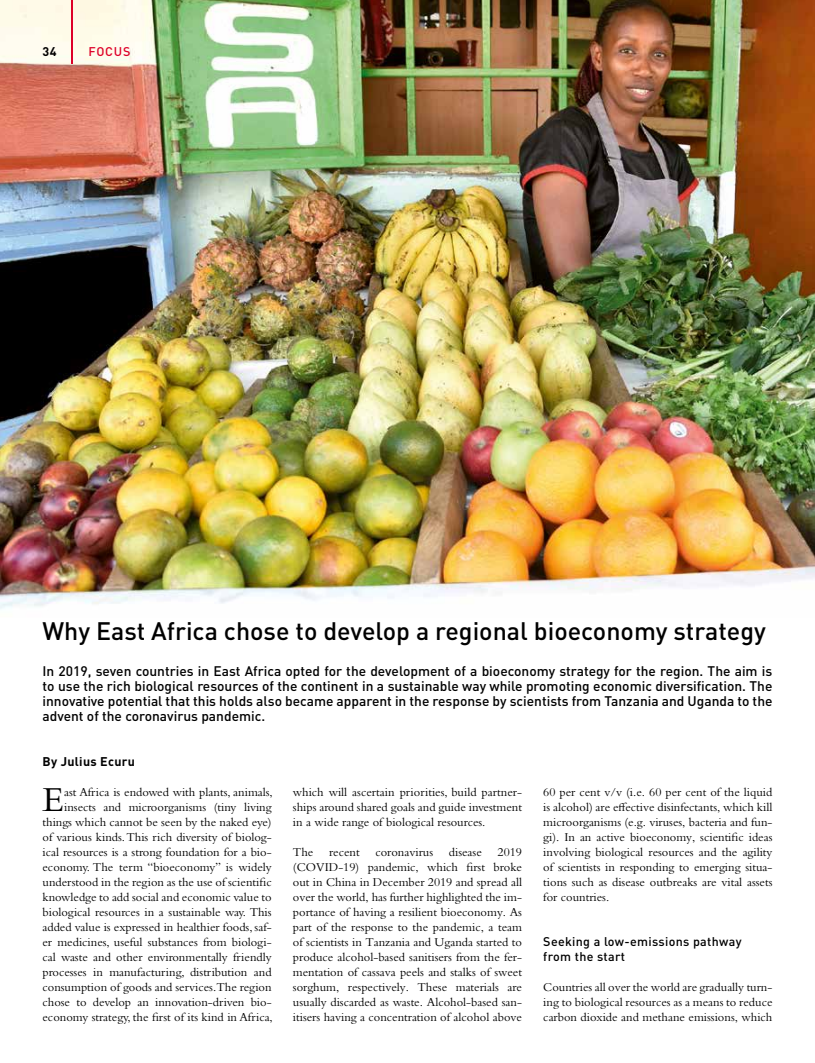
<style>
.page{position:relative;width:815px;height:1063px;background:#fff}
.page>*{position:absolute;margin:0;border:0;box-sizing:border-box;transform-origin:0 0}
.t1{font:36.62px "Bembo Std";color:#000}
.t2{font:500 25px "DIN Pro";color:#000}
.t3{font:500 13.75px/15px "DIN Pro";color:#000;text-align:justify}
.t4{font:12.5px/15px "Bembo Std";color:#000;text-align:justify}
.t5{font:500 12.5px/15px "DIN Pro";letter-spacing:.025em;color:#000}
.t6{font:700 12.5px "DIN Pro";letter-spacing:.025em;color:#000}
.t7{font:500 12.5px "DIN Pro";letter-spacing:.06em;color:#de012c}
</style>
<div class="page">
<img style="left:0;top:0;width:815px;height:609px">
<p class="t6" style="left:43px;top:43px;width:16px">34</p>
<p class="t7" style="left:89px;top:43px;width:43px">FOCUS</p>
<h2 class="t2" style="left:43px;top:614px;width:725px">Why East Africa chose to develop a regional bioeconomy strategy</h2>
<p class="t3" style="left:43px;top:663px;width:731px">In 2019, seven countries in East Africa opted for the development of a bioeconomy strategy for the region. The aim is to use the rich biological resources of the continent in a sustainable way while promoting economic diversification. The innovative potential that this holds also became apparent in the response by scientists from Tanzania and Uganda to the advent of the coronavirus pandemic.</p>
<p class="t6" style="left:43px;top:753px;width:94px">By Julius Ecuru</p>
<h1 class="t1" style="left:42px;top:778px;width:23px">E</h1>
<p class="t4" style="left:43px;top:785px;width:232px;text-align:right">ast Africa is endowed with plants, animals, insects and microorganisms (tiny living things which cannot be seen by the naked eye) of various kinds. This rich diversity of biolog&shy;ical resources is a strong foundation for a bio&shy;economy. The term “bioeconomy” is widely understood in the region as the use of scientific knowledge to add social and economic value to biological resources in a sustainable way. This added value is expressed in healthier foods, saf&shy;er medicines, useful substances from biologi&shy;cal waste and other environmentally friendly processes in manufacturing, distribution and consumption of goods and services.The region chose to develop an innovation-driven bio&shy;economy strategy, the first of its kind in Africa,</p>
<p class="t4" style="left:293px;top:785px;width:231px">which will ascertain priorities, build partner&shy;ships around shared goals and guide investment in a wide range of biological resources.</p>
<p class="t4" style="left:543px;top:785px;width:231px">60 per cent v/v (i.e. 60 per cent of the liquid is alcohol) are effective disinfectants, which kill microorganisms (e.g. viruses, bacteria and fun&shy;gi). In an active bioeconomy, scientific ideas involving biological resources and the agility of scientists in responding to emerging situa&shy;tions such as disease outbreaks are vital assets for countries.</p>
<p class="t5" style="left:543px;top:934px;width:200px">Seeking a low-emissions pathway from the start</p>
<p class="t4" style="left:543px;top:980px;width:231px">Countries all over the world are gradually turn&shy;ing to biological resources as a means to reduce carbon dioxide and methane emissions, which</p>
<p class="t4" style="left:293px;top:845px;width:22px">The</p>
<p class="t4" style="left:329px;top:845px;width:32px">recent</p>
<p class="t4" style="left:375px;top:845px;width:59px">coronavirus</p>
<p class="t4" style="left:449px;top:845px;width:34px">disease</p>
<p class="t4" style="left:293px;top:845px;width:231px;text-indent:205px">2019 (COVID-19) pandemic, which first broke out in China in December 2019 and spread all over the world, has further highlighted the im&shy;portance of having a resilient bioeconomy. As part of the response to the pandemic, a team of scientists in Tanzania and Uganda started to produce alcohol-based sanitisers from the fer&shy;mentation of cassava peels and stalks of sweet sorghum, respectively. These materials are usually discarded as waste. Alcohol-based san&shy;itisers having a concentration of alcohol above</p>
</div>
